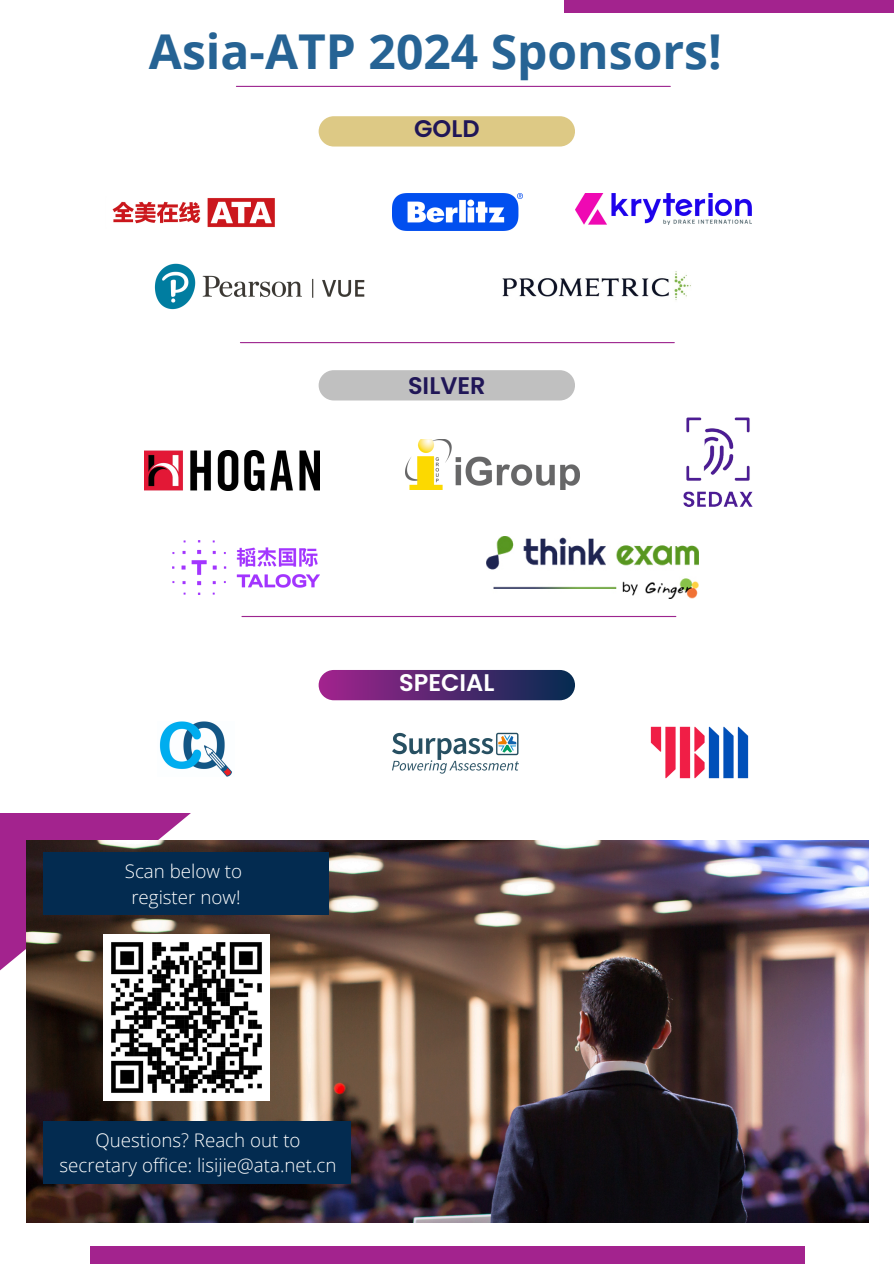
<style>
.page{position:relative;width:894px;height:1264px;background:#fff}
.page>*{position:absolute;margin:0;border:0;box-sizing:border-box;transform-origin:0 0}
.t1{font:700 48px "Open Sans";color:#266394}
.t2{font:600 24px "Poppins";color:#201657}
.t3{font:600 24px "Poppins";color:#fff}
.t4{font:300 18.75px/25.8px "Open Sans";color:#fff;text-align:center}
</style>
<div class="page">
<img style="left:144px;top:451px;width:175px;height:39px">
<img style="left:502px;top:271px;width:189px;height:29px">
<img style="left:112px;top:198px;width:163px;height:30px">
<img style="left:405px;top:439px;width:174px;height:51px">
<img style="left:683px;top:417px;width:70px;height:89px">
<img style="left:392px;top:193px;width:130px;height:37px">
<img style="left:575px;top:193px;width:176px;height:32px">
<img style="left:154px;top:263px;width:211px;height:47px">
<img style="left:173px;top:540px;width:146px;height:54px">
<hr style="left:236px;top:86px;width:434px;height:1px;background:#9d258f">
<img style="left:159px;top:721px;width:73px;height:55px">
<img style="left:392px;top:732px;width:127px;height:42px">
<img style="left:650px;top:726px;width:99px;height:53px">
<hr style="left:240px;top:342px;width:434px;height:1px;background:#9d258f">
<hr style="left:242px;top:616px;width:433px;height:1px;background:#9d258f">
<div style="left:318px;top:116px;width:257px;height:30px;background:#ddc985;border-radius:15px"></div>
<div style="left:318px;top:370px;width:257px;height:30px;background:#c0c0c0;border-radius:15px"></div>
<div style="left:318px;top:670px;width:257px;height:30px;background:linear-gradient(to right,#a4248f,#052b51);border-radius:15px"></div>
<div style="left:564px;top:0;width:329px;height:13px;background:#a3238e"></div>
<svg style="left:0;top:813px;width:191px;height:158px;background:#ab3697"></svg>
<img style="left:26px;top:840px;width:842px;height:382px">
<div style="left:43px;top:852px;width:285px;height:62px;background:#032b50"></div>
<img style="left:104px;top:934px;width:165px;height:166px">
<img style="left:486px;top:536px;width:212px;height:62px">
<div style="left:90px;top:1246px;width:714px;height:17px;background:#a3238e"></div>
<div style="left:43px;top:1120px;width:308px;height:62px;background:#032b50"></div>
<p class="t1" style="left:149px;top:17px;width:574px">Asia-ATP 2024 Sponsors!</p>
<p class="t2" style="left:414px;top:112px;width:67px">GOLD</p>
<p class="t2" style="left:408px;top:368px;width:79px">SILVER</p>
<p class="t4" style="left:125px;top:857px;width:119px">Scan below to</p>
<p class="t4" style="left:131px;top:883px;width:111px">register now!</p>
<p class="t3" style="left:399px;top:666px;width:97px">SPECIAL</p>
<p class="t4" style="left:59px;top:1126px;width:278px">Questions? Reach out to secretary office: lisijie@ata.net.cn</p>
</div>
